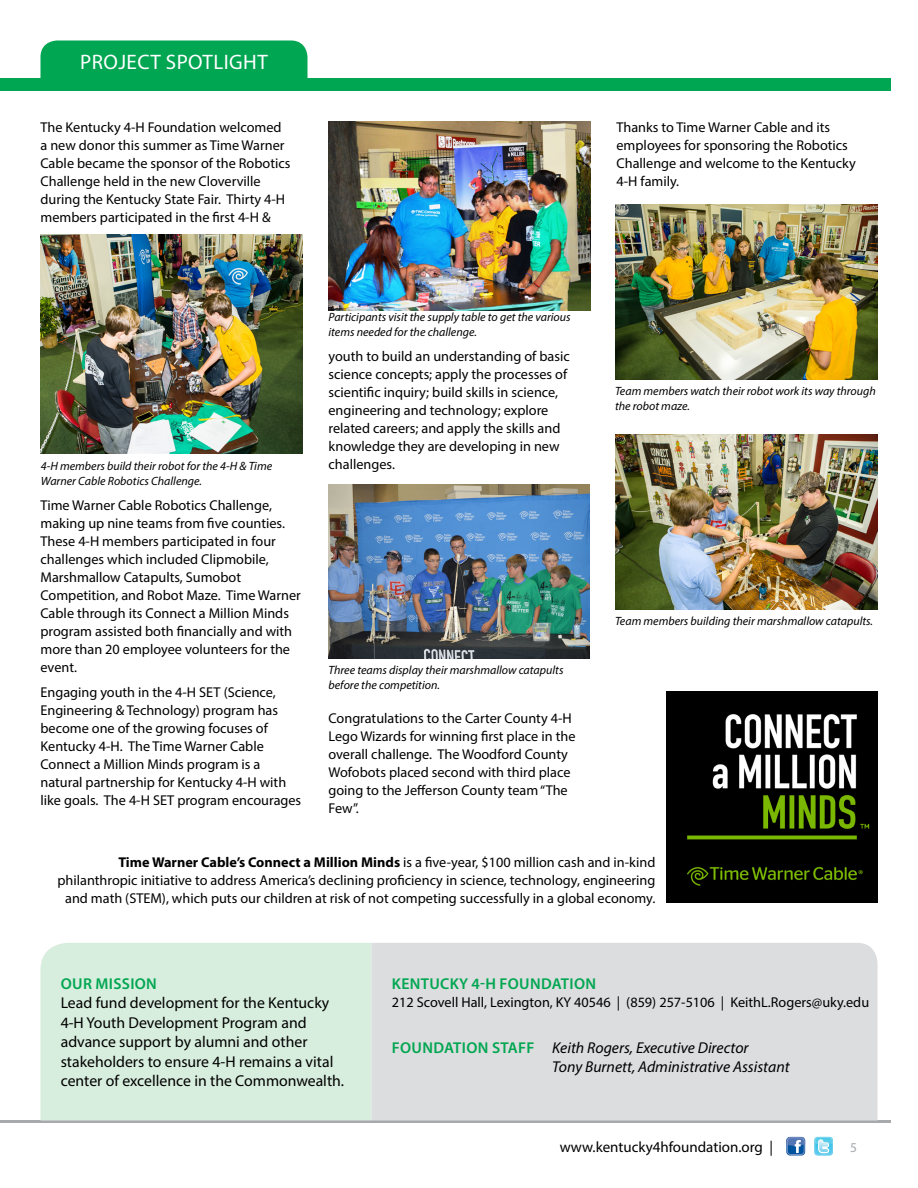
<style>
.page{position:relative;width:918px;height:1188px;background:#fff}
.page>*{position:absolute;margin:0;border:0;box-sizing:border-box;transform-origin:0 0}
.t1{font:21px "Myriad Pro";letter-spacing:.02em;color:#fff}
.t2{font:15.75px/19.5px "Myriad Pro";color:#000}
.t3{font:italic 15.75px/18.9px "Myriad Pro";color:#000}
.t4{font:600 15.75px "Myriad Pro";letter-spacing:.02em;color:#00a651}
.t5{font:15px "Myriad Pro";color:#000}
.t6{font:14.25px/18px "Myriad Pro";color:#000}
.t7{font:13.5px "Myriad Pro";color:#a7a9ac}
.t8{font:italic 12px/15px "Myriad Pro";color:#000}
.s1{font-weight:700}
.s2{font-weight:600;font-style:normal;color:#00a651}
</style>
<div class="page">
<div style="left:0;top:78px;width:891px;height:13px;background:#00a651"></div>
<hr style="left:0;top:1120px;width:891px;height:3px;background:#a7a9ac">
<svg style="left:786px;top:1137px;width:19px;height:19px"></svg>
<svg style="left:786px;top:1137px;width:19px;height:16px"></svg>
<div style="left:787px;top:1138px;width:17px;height:17px;border:1px solid #7c92c5;border-radius:3px"></div>
<svg style="left:814px;top:1137px;width:19px;height:19px"></svg>
<div style="left:40px;top:40px;width:267px;height:38px;background:#00a651"></div>
<div style="left:40px;top:943px;width:332px;height:177px;background:#d7eddd"></div>
<div style="left:372px;top:943px;width:506px;height:177px;background:#dcddde"></div>
<img style="left:40px;top:235px;width:263px;height:219px">
<img style="left:615px;top:205px;width:263px;height:175px">
<img style="left:328px;top:485px;width:262px;height:173px">
<img style="left:328px;top:122px;width:263px;height:188px">
<img style="left:615px;top:435px;width:263px;height:175px">
<img style="left:667px;top:692px;width:211px;height:211px">
<h1 class="t1" style="left:80px;top:49px;width:189px">PROJECT SPOTLIGHT</h1>
<p class="t6" style="left:40px;top:118px;width:251px">The Kentucky 4-H Foundation welcomed a new donor this summer as Time Warner Cable became the sponsor of the Robotics Challenge held in the new Cloverville during the Kentucky State Fair. Thirty 4-H members participated in the first 4-H &amp;</p>
<p class="t8" style="left:41px;top:458px;width:233px">4-H members build their robot for the 4-H &amp; Time<br>Warner Cable Robotics Challenge.</p>
<p class="t6" style="left:40px;top:496px;width:262px">Time Warner Cable Robotics Challenge, making up nine teams from five counties.<br>These 4-H members participated in four challenges which included Clipmobile, Marshmallow Catapults, Sumobot Competition, and Robot Maze. Time Warner Cable through its Connect a Million Minds program assisted both financially and with more than 20 employee volunteers for the event.</p>
<p class="t6" style="left:40px;top:683px;width:262px">Engaging youth in the 4-H SET (Science, Engineering &amp; Technology) program has become one of the growing focuses of Kentucky 4-H. The Time Warner Cable Connect a Million Minds program is a natural partnership for Kentucky 4-H with like goals. The 4-H SET program encourages</p>
<p class="t8" style="left:329px;top:310px;width:244px">Participants visit the supply table to get the various items needed for the challenge.</p>
<p class="t6" style="left:329px;top:347px;width:243px">youth to build an understanding of basic science concepts; apply the processes of scientific inquiry; build skills in science, engineering and technology; explore related careers; and apply the skills and knowledge they are developing in new challenges.</p>
<p class="t8" style="left:329px;top:662px;width:237px">Three teams display their marshmallow catapults before the competition.</p>
<p class="t6" style="left:329px;top:709px;width:248px">Congratulations to the Carter County 4-H Lego Wizards for winning first place in the overall challenge. The Woodford County Wofobots placed second with third place going to the Jefferson County team “The Few”.</p>
<p class="t6" style="left:617px;top:118px;width:241px">Thanks to Time Warner Cable and its employees for sponsoring the Robotics<br>Challenge and welcome to the Kentucky<br>4-H family.</p>
<p class="t8" style="left:615px;top:384px;width:262px">Team members watch their robot work its way through the robot maze.</p>
<p class="t8" style="left:615px;top:613px;width:260px">Team members building their marshmallow catapults.</p>
<p class="t6" style="left:57px;top:853px;width:599px;text-align:right"><span class="s1">Time Warner Cable’s Connect a Million Minds</span> is a five-year, $100 million cash and in-kind philanthropic initiative to address America’s declining proficiency in science, technology, engineering and math (STEM), which puts our children at risk of not competing successfully in a global economy.</p>
<p class="t4" style="left:61px;top:975px;width:98px">OUR MISSION</p>
<p class="t2" style="left:61px;top:993px;width:285px">Lead fund development for the Kentucky 4-H Youth Development Program and advance support by alumni and other stakeholders to ensure 4-H remains a vital center of excellence in the Commonwealth.</p>
<p class="t4" style="left:392px;top:975px;width:206px">KENTUCKY 4-H FOUNDATION</p>
<p class="t6" style="left:392px;top:993px;width:479px">212 Scovell Hall, Lexington, KY 40546 | (859) 257-5106 | KeithL.Rogers@uky.edu</p>
<p class="t3" style="left:552px;top:1038px;width:239px;text-indent:-160px"><span class="s2">FOUNDATION STAFF</span> Keith Rogers, Executive Director<br>Tony Burnett, Administrative Assistant</p>
<p class="t5" style="left:560px;top:1138px;width:215px">www.kentucky4hfoundation.org |</p>
<p class="t7" style="left:850px;top:1139px;width:8px">5</p>
</div>
